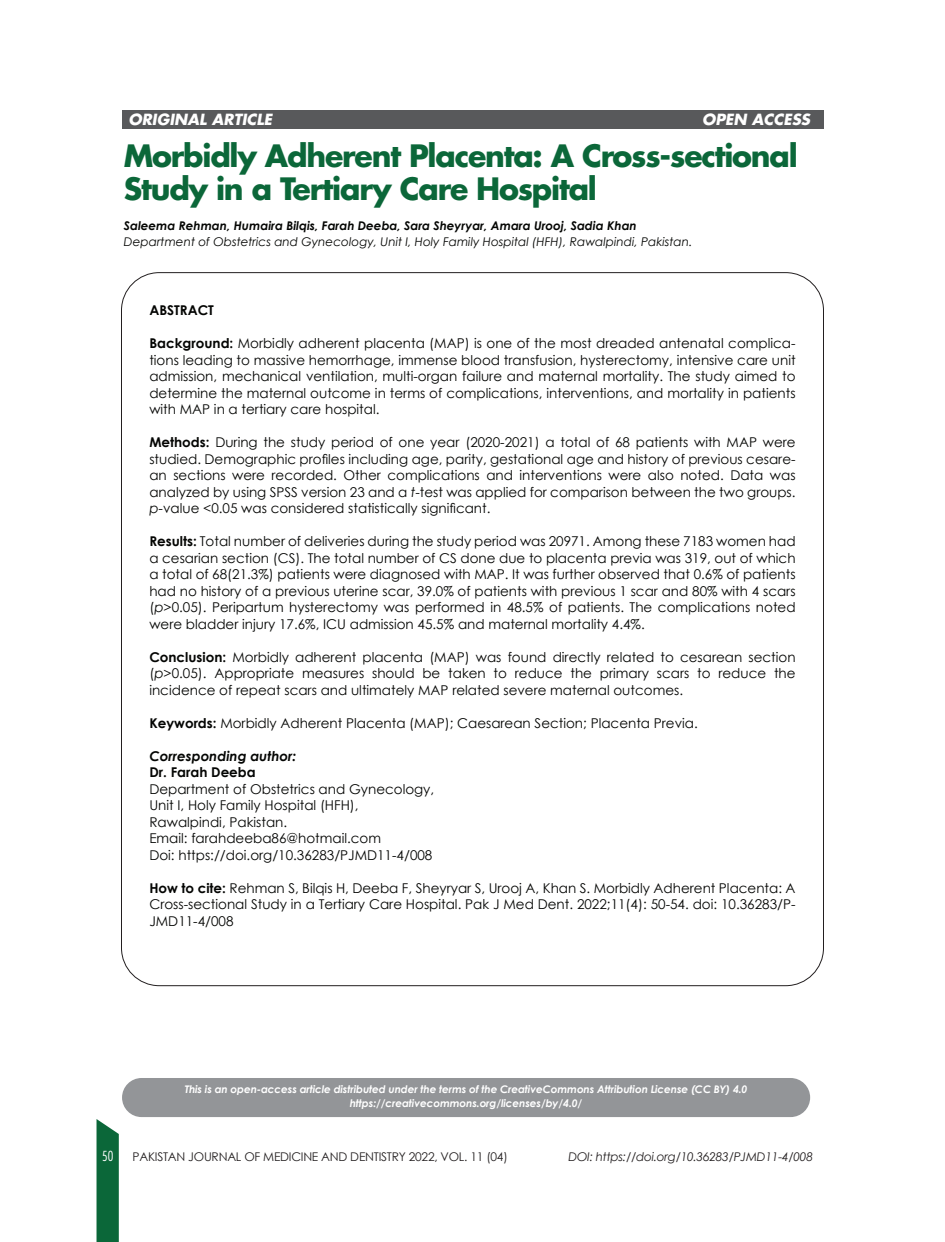
<style>
.page{position:relative;width:945px;height:1242px;background:#fff}
.page>*{position:absolute;margin:0;border:0;box-sizing:border-box;transform-origin:0 0}
.t1{font:700 30px/33px "Futura Std";letter-spacing:-.04em;color:#0b6739}
.t2{font:italic 700 15px "Futura Std";color:#fff}
.t3{font:13.5px/16.5px "Century Gothic";color:#040503;text-align:justify}
.t4{font:700 13.5px "Century Gothic";color:#040503}
.t5{font:italic 700 13.5px "Century Gothic";color:#040503}
.t6{font:300 condensed 13.5px "Futura Std";color:#fff}
.t7{font:italic 12px "Century Gothic";color:#040503}
.t8{font:italic 700 12px "Century Gothic";color:#040503}
.t9{font:12px "Century Gothic";letter-spacing:-.02em;color:#231f20}
.t10{font:italic 12px "Century Gothic";letter-spacing:-.02em;color:#231f20}
.t11{font:italic 700 10.5px/13.5px "Century Gothic";letter-spacing:-.01em;color:#fff;text-align:center}
.s1{font-weight:700}
.s2{font-style:italic}
</style>
<div class="page">
<svg style="left:97px;top:1119px;width:22px;height:123px;background:#1c7146"></svg>
<div style="left:122px;top:110px;width:702px;height:19px;background:#58595b"></div>
<div style="left:122px;top:1078px;width:688px;height:39px;background:#939598;border-radius:20px"></div>
<p class="t2" style="left:128px;top:109px;width:145px">ORIGINAL ARTICLE</p>
<h1 class="t1" style="left:124px;top:139px;width:675px">Morbidly Adherent Placenta: A Cross-sectional<br>Study in a Tertiary Care Hospital</h1>
<p class="t8" style="left:124px;top:218px;width:514px">Saleema Rehman, Humaira Bilqis, Farah Deeba, Sara Sheyryar, Amara Urooj, Sadia Khan</p>
<p class="t7" style="left:124px;top:234px;width:570px">Department of Obstetrics and Gynecology, Unit I, Holy Family Hospital (HFH), Rawalpindi, Pakistan.</p>
<p class="t2" style="left:702px;top:109px;width:110px">OPEN ACCESS</p>
<p class="t4" style="left:149px;top:302px;width:66px">ABSTRACT</p>
<p class="t3" style="left:149px;top:335px;width:648px"><span class="s1">Background:</span> Morbidly adherent placenta (MAP) is one of the most dreaded antenatal complica&shy;tions leading to massive hemorrhage, immense blood transfusion, hysterectomy, intensive care unit admission, mechanical ventilation, multi-organ failure and maternal mortality. The study aimed to determine the maternal outcome in terms of complications, interventions, and mortality in patients with MAP in a tertiary care hospital.</p>
<p class="t3" style="left:149px;top:434px;width:648px"><span class="s1">Methods:</span> During the study period of one year (2020-2021) a total of 68 patients with MAP were studied. Demographic profiles including age, parity, gestational age and history of previous cesare&shy;an sections were recorded. Other complications and interventions were also noted. Data was analyzed by using SPSS version 23 and a <span class="s2">t</span>-test was applied for comparison between the two groups. <span class="s2">p</span>-value &lt;0.05 was considered statistically significant.</p>
<p class="t3" style="left:149px;top:533px;width:648px"><span class="s1">Results:</span> Total number of deliveries during the study period was 20971. Among these 7183 women had a cesarian section (CS). The total number of CS done due to placenta previa was 319, out of which a total of 68(21.3%) patients were diagnosed with MAP. It was further observed that 0.6% of patients had no history of a previous uterine scar, 39.0% of patients with previous 1 scar and 80% with 4 scars (<span class="s2">p</span>&gt;0.05). Peripartum hysterectomy was performed in 48.5% of patients. The complications noted were bladder injury 17.6%, ICU admission 45.5% and maternal mortality 4.4%.</p>
<p class="t3" style="left:149px;top:648px;width:648px"><span class="s1">Conclusion:</span> Morbidly adherent placenta (MAP) was found directly related to cesarean section (<span class="s2">p</span>&gt;0.05). Appropriate measures should be taken to reduce the primary scars to reduce the incidence of repeat scars and ultimately MAP related severe maternal outcomes.</p>
<p class="t3" style="left:149px;top:714px;width:550px"><span class="s1">Keywords:</span> Morbidly Adherent Placenta (MAP); Caesarean Section; Placenta Previa.</p>
<p class="t5" style="left:149px;top:747px;width:148px">Corresponding author:</p>
<p class="t4" style="left:149px;top:764px;width:108px">Dr. Farah Deeba</p>
<p class="t3" style="left:149px;top:780px;width:286px;text-align:left">Department of Obstetrics and Gynecology, Unit I, Holy Family Hospital (HFH), Rawalpindi, Pakistan.<br>Email: farahdeeba86@hotmail.com<br>Doi: https://doi.org/10.36283/PJMD11-4/008</p>
<p class="t3" style="left:149px;top:879px;width:648px"><span class="s1">How to cite:</span> Rehman S, Bilqis H, Deeba F, Sheyryar S, Urooj A, Khan S. Morbidly Adherent Placenta: A Cross-sectional Study in a Tertiary Care Hospital. Pak J Med Dent. 2022;11(4): 50-54. doi: 10.36283/P-JMD11-4/008</p>
<p class="t11" style="left:185px;top:1082px;width:564px">This is an open-access article distributed under the terms of the CreativeCommons Attribution License (CC BY) 4.0 https://creativecommons.org/licenses/by/4.0/</p>
<p class="t6" style="left:102px;top:1148px;width:13px">50</p>
<p class="t9" style="left:133px;top:1149px;width:377px">PAKISTAN JOURNAL OF MEDICINE AND DENTISTRY 2022, VOL. 11 (04)</p>
<p class="t10" style="left:568px;top:1149px;width:246px">DOI: https://doi.org/10.36283/PJMD11-4/008</p>
</div>
